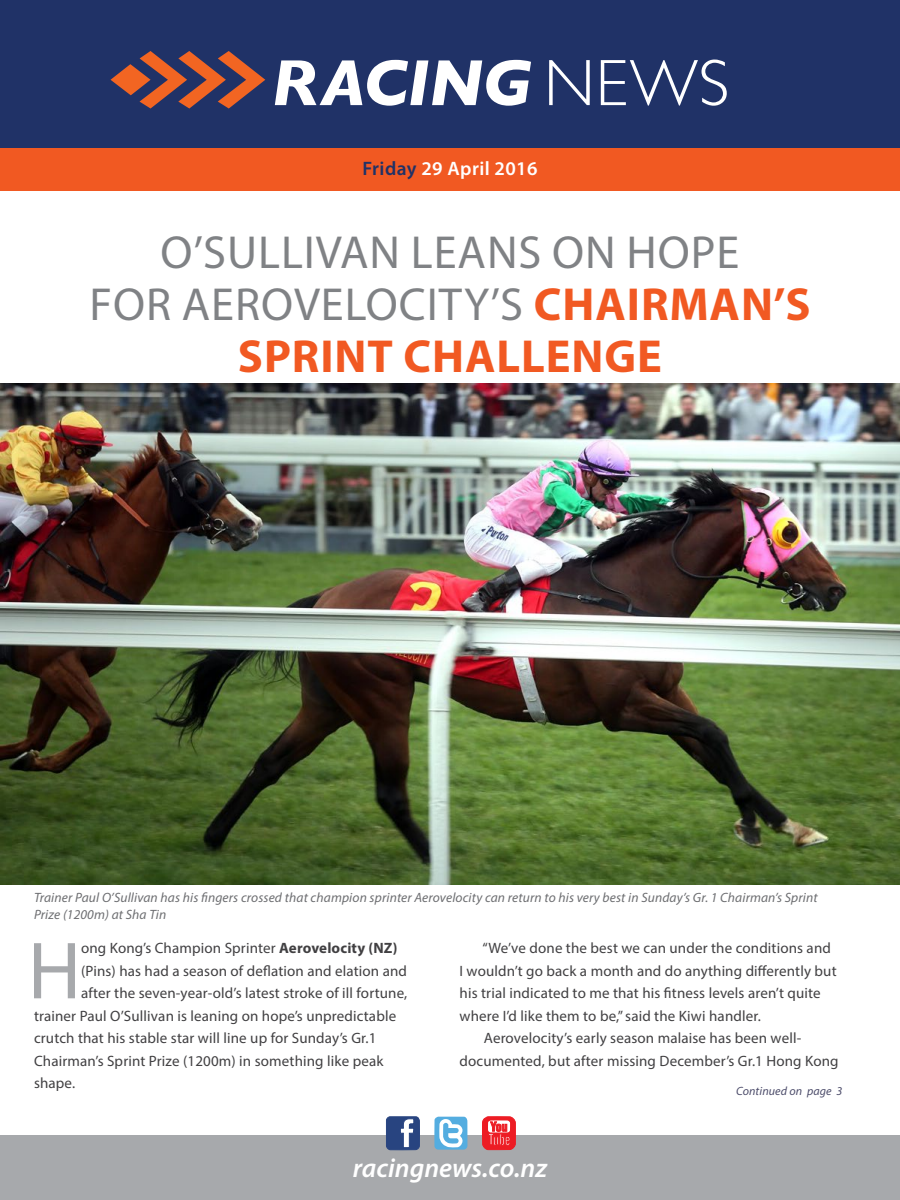
<style>
.page{position:relative;width:900px;height:1200px;background:#fff}
.page>*{position:absolute;margin:0;border:0;box-sizing:border-box;transform-origin:0 0}
.t1{font:81.75px "Myriad Pro";color:#a7a9ac}
.t2{font:46.5px/51.6px "Myriad Pro";letter-spacing:.02em;color:#808285;text-align:center}
.t3{font:italic 600 27px "Myriad Pro";color:#fff}
.t4{font:600 19.5px "Myriad Pro";letter-spacing:.02em;color:#fff}
.t5{font:15px "Myriad Pro";letter-spacing:.01em;color:#414042}
.t6{font:italic 13.5px/16.2px "Myriad Pro";letter-spacing:.01em;color:#6d6e71}
.t7{font:italic 12px "Myriad Pro";letter-spacing:.01em;color:#4d4d6b}
.s1{color:#203267}
.s2{font-weight:700;color:#f15922}
.s3{font-weight:700}
</style>
<div class="page">
<div style="left:0;top:0;width:900px;height:159px;background:#203267"></div>
<div style="left:0;top:148px;width:900px;height:43px;background:#f15922"></div>
<svg style="left:275px;top:60px;width:256px;height:46px"></svg>
<svg style="left:549px;top:60px;width:41px;height:45px"></svg>
<svg style="left:601px;top:60px;width:126px;height:46px"></svg>
<svg style="left:111px;top:51px;width:154px;height:58px"></svg>
<div style="left:0;top:1136px;width:900px;height:64px;background:#a7a9ac"></div>
<svg style="left:386px;top:1117px;width:34px;height:33px"></svg>
<svg style="left:434px;top:1117px;width:33px;height:33px"></svg>
<svg style="left:482px;top:1117px;width:34px;height:33px"></svg>
<img style="left:0;top:384px;width:900px;height:500px">
<h3 class="t4" style="left:362px;top:156px;width:177px"><span class="s1">Friday</span> 29 April 2016</h3>
<h2 class="t2" style="left:89px;top:226px;width:723px">O’Sullivan leans on hope<br>for Aerovelocity’s <span class="s2">CHAIRMAN’S<br>SPRINT CHALLENGE</span></h2>
<p class="t6" style="left:34px;top:890px;width:785px">Trainer Paul O’Sullivan has his fingers crossed that champion sprinter Aerovelocity can return to his very best in Sunday’s Gr. 1 Chairman’s Sprint<br>Prize (1200m) at Sha Tin</p>
<h1 class="t1" style="left:28px;top:920px;width:42px">H</h1>
<p class="t5" style="left:81px;top:939px;width:318px">ong Kong’s Champion Sprinter <span class="s3">AEROVELOCITY (NZ)</span></p>
<p class="t5" style="left:81px;top:962px;width:328px">(Pins) has had a season of deflation and elation and</p>
<p class="t5" style="left:81px;top:984px;width:328px">after the seven-year-old’s latest stroke of ill fortune,</p>
<p class="t5" style="left:34px;top:1007px;width:364px">trainer Paul O’Sullivan is leaning on hope’s unpredictable</p>
<p class="t5" style="left:34px;top:1029px;width:344px">crutch that his stable star will line up for Sunday’s Gr.1</p>
<p class="t5" style="left:34px;top:1052px;width:351px">Chairman’s Sprint Prize (1200m) in something like peak</p>
<p class="t5" style="left:34px;top:1074px;width:43px">shape.</p>
<p class="t5" style="left:483px;top:939px;width:350px">“We’ve done the best we can under the conditions and</p>
<p class="t5" style="left:460px;top:962px;width:379px">I wouldn’t go back a month and do anything differently but</p>
<p class="t5" style="left:460px;top:984px;width:363px">his trial indicated to me that his fitness levels aren’t quite</p>
<p class="t5" style="left:460px;top:1007px;width:303px">where I’d like them to be,” said the Kiwi handler.</p>
<p class="t5" style="left:484px;top:1029px;width:319px">Aerovelocity’s early season malaise has been well-</p>
<p class="t5" style="left:460px;top:1052px;width:381px">documented, but after missing December’s Gr.1 Hong Kong</p>
<p class="t7" style="left:736px;top:1084px;width:108px">Continued on page 3</p>
<h3 class="t3" style="left:353px;top:1150px;width:196px">racingnews.co.nz</h3>
</div>
